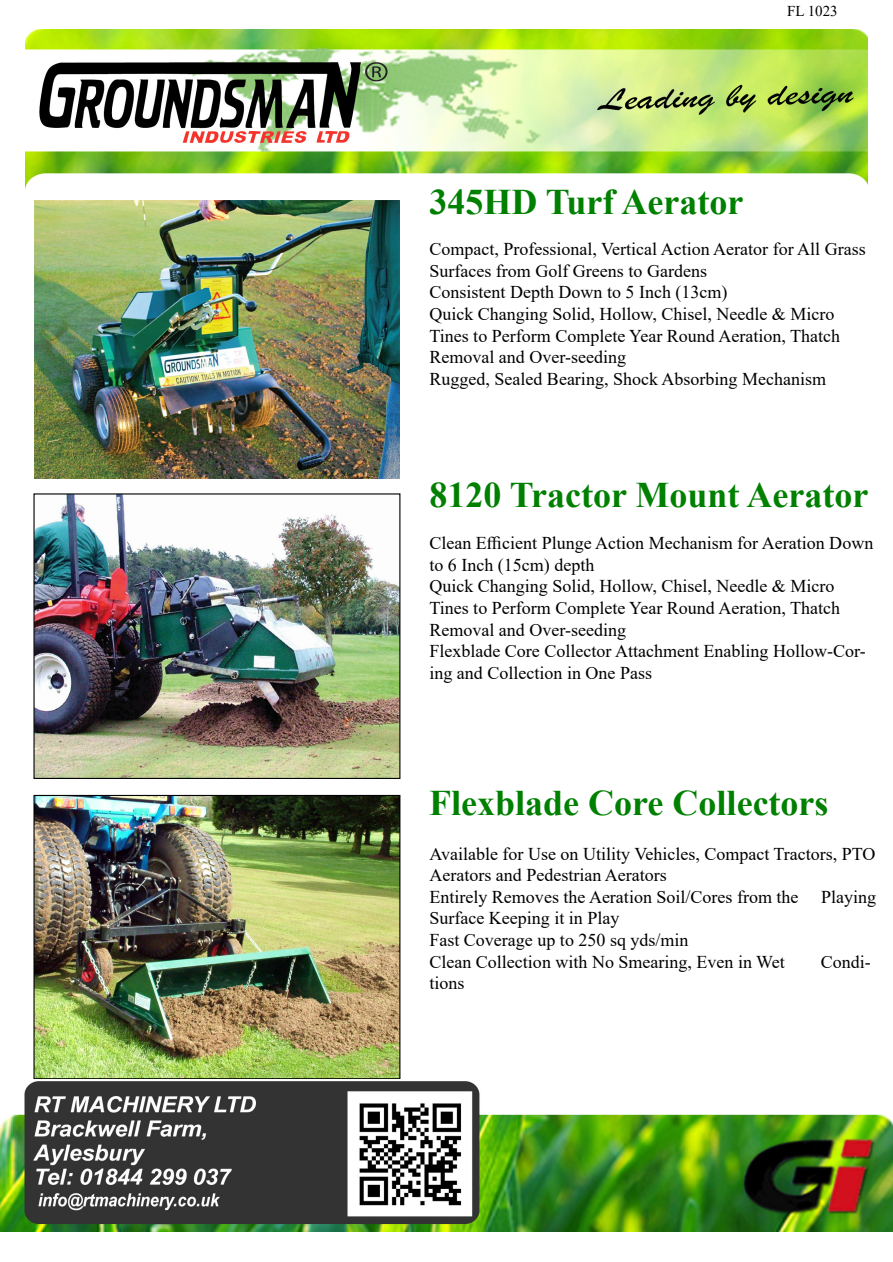
<style>
.page{position:relative;width:893px;height:1262px;background:#fff}
.page>*{position:absolute;margin:0;border:0;box-sizing:border-box;transform-origin:0 0}
.t1{font:700 36px "Times New Roman";color:#008000}
.t2{font:18px/21.6px "Times New Roman";color:#000}
.t3{font:15px "Times New Roman";color:#000}
</style>
<div class="page">
<img style="left:26px;top:30px;width:841px;height:156px">
<img style="left:35px;top:797px;width:363px;height:280px">
<div style="left:33px;top:795px;width:367px;height:284px;border:1px solid #000"></div>
<img style="left:35px;top:495px;width:363px;height:282px">
<div style="left:33px;top:493px;width:367px;height:286px;border:1px solid #000"></div>
<img style="left:34px;top:200px;width:366px;height:278px">
<img style="left:0;top:1081px;width:892px;height:150px">
<p class="t3" style="left:787px;top:0;width:52px">FL 1023</p>
<p class="t1" style="left:429px;top:176px;width:315px">345HD Turf Aerator</p>
<p class="t2" style="left:429px;top:238px;width:438px">Compact, Professional, Vertical Action Aerator for All Grass<br>Surfaces from Golf Greens to Gardens</p>
<p class="t2" style="left:429px;top:281px;width:299px">Consistent Depth Down to 5 Inch (13cm)</p>
<p class="t2" style="left:429px;top:303px;width:412px">Quick Changing Solid, Hollow, Chisel, Needle &amp; Micro<br>Tines to Perform Complete Year Round Aeration, Thatch<br>Removal and Over-seeding</p>
<p class="t2" style="left:429px;top:367px;width:398px">Rugged, Sealed Bearing, Shock Absorbing Mechanism</p>
<p class="t1" style="left:429px;top:469px;width:440px">8120 Tractor Mount Aerator</p>
<p class="t2" style="left:429px;top:531px;width:445px">Clean Efficient Plunge Action Mechanism for Aeration Down to 6 Inch (15cm) depth</p>
<p class="t2" style="left:429px;top:575px;width:412px">Quick Changing Solid, Hollow, Chisel, Needle &amp; Micro<br>Tines to Perform Complete Year Round Aeration, Thatch<br>Removal and Over-seeding</p>
<p class="t2" style="left:429px;top:639px;width:438px">Flexblade Core Collector Attachment Enabling Hollow-Cor&shy;ing and Collection in One Pass</p>
<p class="t1" style="left:429px;top:777px;width:401px">Flexblade Core Collectors</p>
<p class="t2" style="left:429px;top:842px;width:447px">Available for Use on Utility Vehicles, Compact Tractors, PTO<br>Aerators and Pedestrian Aerators</p>
<p class="t2" style="left:429px;top:885px;width:370px">Entirely Removes the Aeration Soil/Cores from the</p>
<p class="t2" style="left:821px;top:885px;width:57px">Playing</p>
<p class="t2" style="left:429px;top:907px;width:191px">Surface Keeping it in Play</p>
<p class="t2" style="left:429px;top:928px;width:261px">Fast Coverage up to 250 sq yds/min</p>
<p class="t2" style="left:429px;top:950px;width:357px">Clean Collection with No Smearing, Even in Wet</p>
<p class="t2" style="left:820px;top:950px;width:51px">Condi-</p>
<p class="t2" style="left:429px;top:971px;width:37px">tions</p>
</div>
